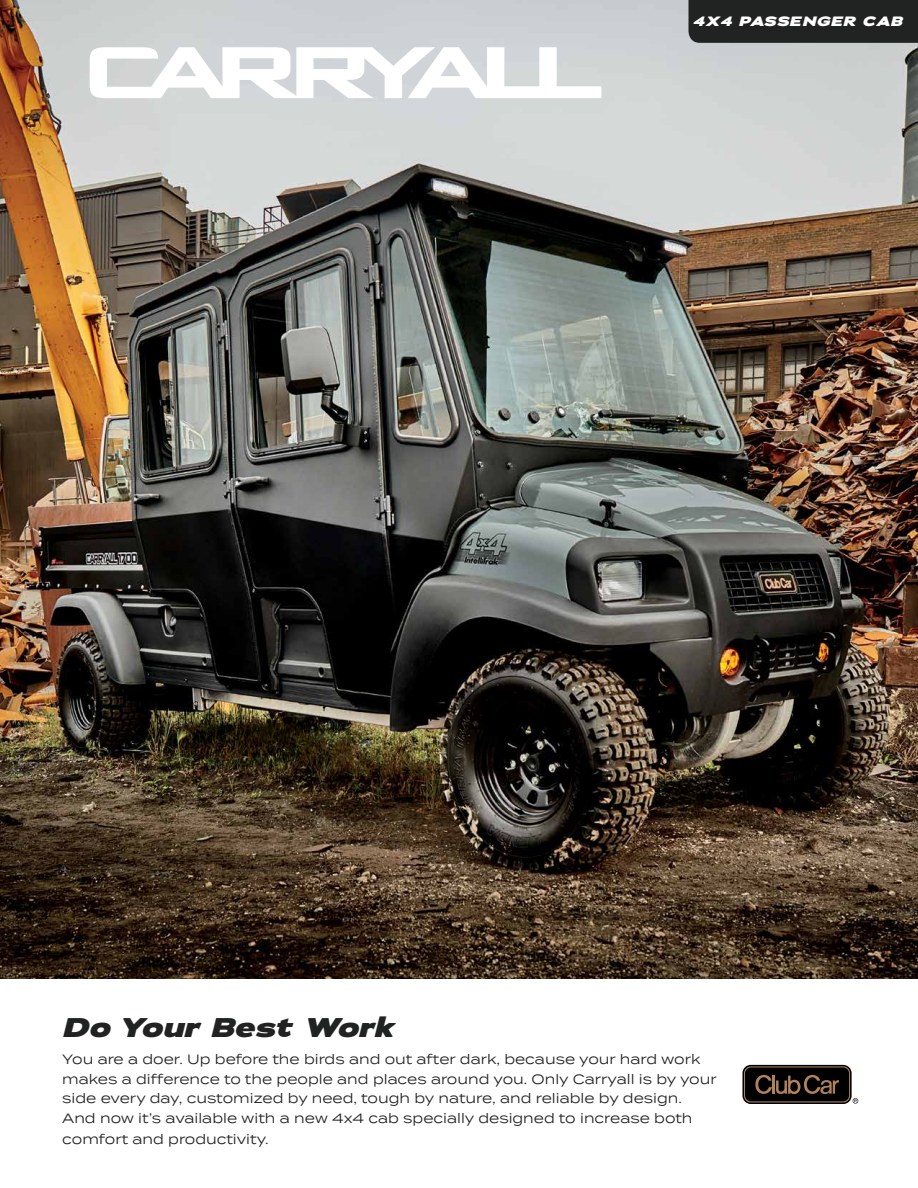
<style>
.page{position:relative;width:918px;height:1188px;background:#fff}
.page>*{position:absolute;margin:0;border:0;box-sizing:border-box;transform-origin:0 0}
.t1{font:italic 800 27px "Adrianna Extended";letter-spacing:-.01em;color:#212322}
.t2{font:13.5px/19.5px "Termina";color:#212322}
.t3{font:italic 800 13.5px "Adrianna Extended";letter-spacing:.04em;color:#fff}
</style>
<div class="page">
<img style="left:0;top:0;width:918px;height:978px">
<div style="left:742px;top:1065px;width:110px;height:39px;background:#000;border-radius:8px"></div>
<svg style="left:744px;top:1066px;width:114px;height:38px"></svg>
<div style="left:688px;top:0;width:230px;height:43px;background:#212322"></div>
<svg style="left:90px;top:47px;width:511px;height:51px"></svg>
<p class="t3" style="left:692px;top:13px;width:211px">4X4 PASSENGER CAB</p>
<h1 class="t1" style="left:62px;top:1010px;width:333px">Do Your Best Work</h1>
<p class="t2" style="left:62px;top:1049px;width:656px">You are a doer. Up before the birds and out after dark, because your hard work makes a difference to the people and places around you. Only Carryall is by your side every day, customized by need, tough by nature, and reliable by design.<br>And now it’s available with a new 4x4 cab specially designed to increase both</p>
<p class="t2" style="left:62px;top:1129px;width:208px">comfort and productivity.</p>
</div>
